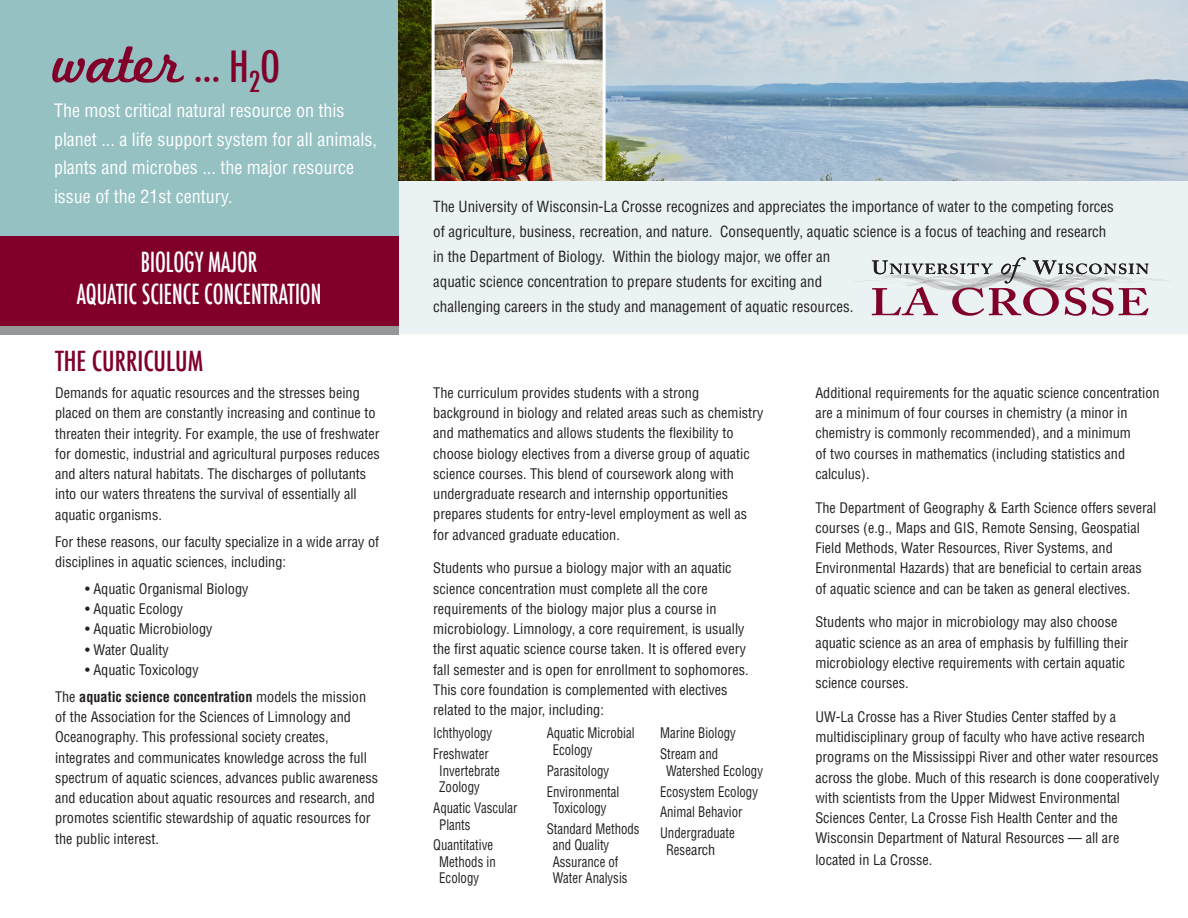
<style>
.page{position:relative;width:1188px;height:918px;background:#fff}
.page>*{position:absolute;margin:0;border:0;box-sizing:border-box;transform-origin:0 0}
.t1{font:60px "Marketing Script";color:#800029}
.t2{font:500 condensed 27px "Futura";color:#fff;scale:.84 1}
.t3{font:500 condensed 27px "Futura";color:#800029}
.t4{font:condensed 18px/28.5px "Helvetica LT Std";color:#fff}
.t5{font:condensed 15px/24.9px "Helvetica LT Std";color:#231f20}
.t6{font:condensed 14.25px/20.2px "Helvetica LT Std";color:#231f20}
.t7{font:condensed 14.25px/16.5px "Helvetica LT Std";color:#231f20;scale:.9 1}
.s1{font-family:"Futura";font-weight:500;font-stretch:condensed;font-size:42px}
.s2{font-weight:700}
</style>
<div class="page">
<div style="left:398px;top:180px;width:790px;height:155px;background:#eaf2f3"></div>
<div style="left:0;top:0;width:398px;height:319px;background:#95c1c3"></div>
<div style="left:0;top:237px;width:398px;height:97px;background:#800029"></div>
<div style="left:0;top:326px;width:398px;height:9px;background:#949698"></div>
<img style="left:398px;top:0;width:790px;height:180px">
<svg style="left:850px;top:257px;width:328px;height:59px;background:#cdc4ca"></svg>
<img style="left:435px;top:0;width:168px;height:180px">
<hr style="left:432px;top:0;width:3px;height:180px;background:#fff">
<hr style="left:603px;top:0;width:3px;height:180px;background:#fff">
<p class="t1" style="left:54px;top:27px;width:228px">water <span class="s1">… H</span><sub>2</sub><span class="s1">O</span></p>
<p class="t4" style="left:54px;top:96px;width:324px">The most critical natural resource on this planet ... a life support system for all animals, plants and microbes ... the major resource issue of the 21st century.</p>
<p class="t2" style="left:141px;top:245px;width:140px">BIOLOGY MAJOR</p>
<p class="t2" style="left:77px;top:277px;width:293px">AQUATIC SCIENCE CONCENTRATION</p>
<p class="t3" style="left:55px;top:344px;width:150px">THE CURRICULUM</p>
<p class="t6" style="left:55px;top:383px;width:326px">Demands for aquatic resources and the stresses being placed on them are constantly increasing and continue to threaten their integrity. For example, the use of freshwater for domestic, industrial and agricultural purposes reduces and alters natural habitats. The discharges of pollutants into our waters threatens the survival of essentially all aquatic organisms.</p>
<p class="t6" style="left:55px;top:531px;width:326px">For these reasons, our faculty specialize in a wide array of disciplines in aquatic sciences, including:</p>
<p class="t6" style="left:85px;top:579px;width:165px">• Aquatic Organismal Biology</p>
<p class="t6" style="left:85px;top:599px;width:100px">• Aquatic Ecology</p>
<p class="t6" style="left:85px;top:619px;width:129px">• Aquatic Microbiology</p>
<p class="t6" style="left:85px;top:639px;width:85px">• Water Quality</p>
<p class="t6" style="left:85px;top:660px;width:115px">• Aquatic Toxicology</p>
<p class="t6" style="left:55px;top:687px;width:325px">The <span class="s2">aquatic science concentration</span> models the mission of the Association for the Sciences of Limnology and Oceanography. This professional society creates, integrates and communicates knowledge across the full spectrum of aquatic sciences, advances public awareness and education about aquatic resources and research, and promotes scientific stewardship of aquatic resources for the public interest.</p>
<p class="t5" style="left:433px;top:194px;width:682px">The University of Wisconsin-La Crosse recognizes and appreciates the importance of water to the competing forces of agriculture, business, recreation, and nature. Consequently, aquatic science is a focus of teaching and research in the Department of Biology. Within the biology major, we offer an</p>
<p class="t5" style="left:433px;top:269px;width:391px">aquatic science concentration to prepare students for exciting and</p>
<p class="t5" style="left:433px;top:294px;width:422px">challenging careers in the study and management of aquatic resources.</p>
<p class="t6" style="left:433px;top:383px;width:332px">The curriculum provides students with a strong background in biology and related areas such as chemistry and mathematics and allows students the flexibility to choose biology electives from a diverse group of aquatic science courses. This blend of coursework along with undergraduate research and internship opportunities prepares students for entry-level employment as well as for advanced graduate education.</p>
<p class="t6" style="left:433px;top:558px;width:317px">Students who pursue a biology major with an aquatic science concentration must complete all the core requirements of the biology major plus a course in microbiology. Limnology, a core requirement, is usually the first aquatic science course taken. It is offered every fall semester and is open for enrollment to sophomores.<br>This core foundation is complemented with electives related to the major, including:</p>
<p class="t7" style="left:433px;top:725px;width:67px">Ichthyology</p>
<p class="t7" style="left:439px;top:746px;width:69px;text-indent:-6px">Freshwater<br>Invertebrate<br>Zoology</p>
<p class="t7" style="left:439px;top:800px;width:88px;text-indent:-6px">Aquatic Vascular<br>Plants</p>
<p class="t7" style="left:439px;top:837px;width:64px;text-indent:-6px">Quantitative<br>Methods in<br>Ecology</p>
<p class="t7" style="left:660px;top:725px;width:86px">Marine Biology</p>
<p class="t7" style="left:666px;top:746px;width:109px;text-indent:-6px">Stream and<br>Watershed Ecology</p>
<p class="t7" style="left:660px;top:783px;width:110px">Ecosystem Ecology</p>
<p class="t7" style="left:660px;top:804px;width:93px">Animal Behavior</p>
<p class="t7" style="left:666px;top:825px;width:78px;text-indent:-6px">Undergraduate<br>Research</p>
<p class="t7" style="left:553px;top:725px;width:93px;text-indent:-6px">Aquatic Microbial<br>Ecology</p>
<p class="t7" style="left:547px;top:762px;width:71px">Parasitology</p>
<p class="t7" style="left:547px;top:783px;width:82px;text-align:center">Environmental<br>Toxicology</p>
<p class="t7" style="left:553px;top:820px;width:98px;text-indent:-6px">Standard Methods and Quality<br>Assurance of<br>Water Analysis</p>
<p class="t6" style="left:815px;top:383px;width:346px">Additional requirements for the aquatic science concentration are a minimum of four courses in chemistry (a minor in chemistry is commonly recommended), and a minimum<br>of two courses in mathematics (including statistics and calculus).</p>
<p class="t6" style="left:815px;top:497px;width:343px">The Department of Geography &amp; Earth Science offers several courses (e.g., Maps and GIS, Remote Sensing, Geospatial Field Methods, Water Resources, River Systems, and Environmental Hazards) that are beneficial to certain areas<br>of aquatic science and can be taken as general electives.</p>
<p class="t6" style="left:815px;top:612px;width:314px">Students who major in microbiology may also choose aquatic science as an area of emphasis by fulfilling their microbiology elective requirements with certain aquatic science courses.</p>
<p class="t6" style="left:815px;top:707px;width:345px">UW-La Crosse has a River Studies Center staffed by a multidisciplinary group of faculty who have active research programs on the Mississippi River and other water resources across the globe. Much of this research is done cooperatively with scientists from the Upper Midwest Environmental Sciences Center, La Crosse Fish Health Center and the Wisconsin Department of Natural Resources — all are</p>
<p class="t6" style="left:815px;top:850px;width:119px">located in La Crosse.</p>
</div>
